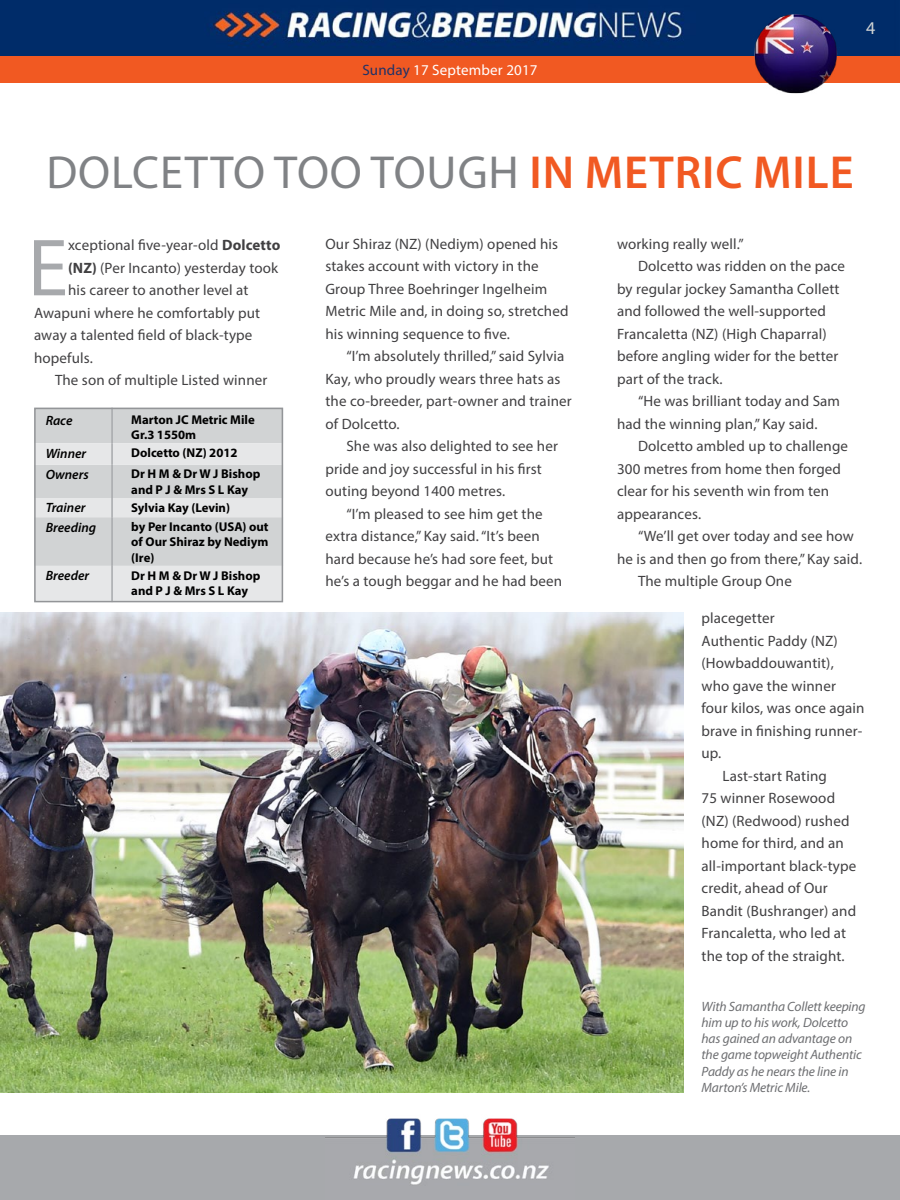
<style>
.page{position:relative;width:900px;height:1200px;background:#fff}
.page>*{position:absolute;margin:0;border:0;box-sizing:border-box;transform-origin:0 0}
.t1{font:81.75px "Myriad Pro";color:#a7a9ac}
.t2{font:46.5px "Myriad Pro";letter-spacing:.02em;color:#808285}
.t3{font:18px "Myriad Pro";color:#d1d4d4}
.t4{font:15px/22.5px "Myriad Pro";letter-spacing:.01em;color:#414042}
.t5{font:15px "Myriad Pro";letter-spacing:.01em;color:#fff}
.t6{font:italic 13.5px/16.2px "Myriad Pro";letter-spacing:-.01em;color:#6d6e71}
.t7{font:italic 600 13.5px "Myriad Pro";color:#000}
.t8{font:700 12.75px/15.3px "Myriad Pro";color:#000}
.s1{color:#203267}
.s2{font-weight:600;color:#f15922}
.s3{font-weight:700}
</style>
<div class="page">
<div style="left:0;top:1136px;width:900px;height:64px;background:#a7a9ac"></div>
<img style="left:325px;top:1118px;width:250px;height:67px">
<div style="left:0;top:56px;width:900px;height:27px;background:#f15922"></div>
<img style="left:0;top:0;width:900px;height:56px">
<img style="left:752px;top:12px;width:88px;height:82px">
<img style="left:0;top:612px;width:684px;height:481px">
<svg style="left:37px;top:411px;width:243px;height:188px;background:#d9dadb"></svg>
<hr style="left:111px;top:517px;width:2px;height:49px;background:#a7a9ac">
<hr style="left:111px;top:566px;width:2px;height:36px;background:#a7a9ac">
<div style="left:34px;top:408px;width:249px;height:194px;border:2px solid #939598"></div>
<p class="t5" style="left:362px;top:61px;width:177px"><span class="s1">Sunday</span> 17 September 2017</p>
<p class="t3" style="left:866px;top:17px;width:11px">4</p>
<h2 class="t2" style="left:46px;top:143px;width:809px">DOLCETTO TOO TOUGH <span class="s2">IN METRIC MILE</span></h2>
<h1 class="t1" style="left:28px;top:217px;width:42px">E</h1>
<p class="t4" style="left:68px;top:234px;width:214px">xceptional five-year-old <span class="s3">Dolcetto</span></p>
<p class="t4" style="left:68px;top:256px;width:212px"><span class="s3">(NZ)</span> (Per Incanto) yesterday took</p>
<p class="t4" style="left:68px;top:279px;width:182px">his career to another level at</p>
<p class="t4" style="left:34px;top:301px;width:228px">Awapuni where he comfortably put</p>
<p class="t4" style="left:34px;top:324px;width:220px">away a talented field of black-type</p>
<p class="t4" style="left:34px;top:346px;width:60px">hopefuls.</p>
<p class="t4" style="left:55px;top:369px;width:214px">The son of multiple Listed winner</p>
<p class="t7" style="left:46px;top:411px;width:28px">Race</p>
<p class="t8" style="left:131px;top:412px;width:125px">Marton JC Metric Mile<br>Gr.3 1550m</p>
<p class="t7" style="left:46px;top:445px;width:42px">Winner</p>
<p class="t8" style="left:131px;top:445px;width:108px">Dolcetto (NZ) 2012</p>
<p class="t7" style="left:46px;top:466px;width:45px">Owners</p>
<p class="t8" style="left:131px;top:466px;width:131px">Dr H M &amp; Dr W J Bishop and P J &amp; Mrs S L Kay</p>
<p class="t7" style="left:46px;top:499px;width:41px">Trainer</p>
<p class="t8" style="left:131px;top:499px;width:100px">Sylvia Kay (Levin)</p>
<p class="t7" style="left:46px;top:518px;width:52px">Breeding</p>
<p class="t8" style="left:131px;top:519px;width:139px;text-align:justify">by Per Incanto (USA) out of Our Shiraz by Nediym (Ire)</p>
<p class="t7" style="left:46px;top:567px;width:45px">Breeder</p>
<p class="t8" style="left:131px;top:567px;width:131px">Dr H M &amp; Dr W J Bishop and P J &amp; Mrs S L Kay</p>
<p class="t4" style="left:325px;top:232px;width:245px">Our Shiraz (NZ) (Nediym) opened his stakes account with victory in the Group Three Boehringer Ingelheim Metric Mile and, in doing so, stretched his winning sequence to five.</p>
<p class="t4" style="left:325px;top:345px;width:248px;text-indent:21px">“I’m absolutely thrilled,” said Sylvia<br>Kay, who proudly wears three hats as the co-breeder, part-owner and trainer of Dolcetto.</p>
<p class="t4" style="left:325px;top:435px;width:234px;text-indent:21px">She was also delighted to see her pride and joy successful in his first outing beyond 1400 metres.</p>
<p class="t4" style="left:325px;top:502px;width:238px;text-indent:21px">“I’m pleased to see him get the extra distance,” Kay said. “It’s been hard because he’s had sore feet, but he’s a tough beggar and he had been</p>
<p class="t4" style="left:617px;top:232px;width:128px">working really well.”</p>
<p class="t4" style="left:638px;top:255px;width:209px">Dolcetto was ridden on the pace</p>
<p class="t4" style="left:617px;top:277px;width:224px">by regular jockey Samantha Collett</p>
<p class="t4" style="left:617px;top:300px;width:211px">and followed the well-supported</p>
<p class="t4" style="left:617px;top:322px;width:211px">Francaletta (NZ) (High Chaparral)</p>
<p class="t4" style="left:617px;top:345px;width:223px">before angling wider for the better</p>
<p class="t4" style="left:617px;top:367px;width:107px">part of the track.</p>
<p class="t4" style="left:638px;top:390px;width:204px">“He was brilliant today and Sam</p>
<p class="t4" style="left:617px;top:412px;width:202px">had the winning plan,” Kay said.</p>
<p class="t4" style="left:638px;top:435px;width:212px">Dolcetto ambled up to challenge</p>
<p class="t4" style="left:617px;top:457px;width:225px">300 metres from home then forged</p>
<p class="t4" style="left:617px;top:480px;width:214px">clear for his seventh win from ten</p>
<p class="t4" style="left:617px;top:502px;width:86px">appearances.</p>
<p class="t4" style="left:638px;top:525px;width:217px">“We’ll get over today and see how</p>
<p class="t4" style="left:617px;top:547px;width:247px">he is and then go from there,” Kay said.</p>
<p class="t4" style="left:638px;top:570px;width:155px">The multiple Group One</p>
<p class="t4" style="left:702px;top:607px;width:75px">placegetter</p>
<p class="t4" style="left:702px;top:629px;width:138px">Authentic Paddy (NZ)</p>
<p class="t4" style="left:702px;top:652px;width:134px">(Howbaddouwantit),</p>
<p class="t4" style="left:702px;top:674px;width:136px">who gave the winner</p>
<p class="t4" style="left:702px;top:697px;width:165px">four kilos, was once again</p>
<p class="t4" style="left:702px;top:719px;width:162px">brave in finishing runner-</p>
<p class="t4" style="left:702px;top:742px;width:21px">up.</p>
<p class="t4" style="left:723px;top:764px;width:106px">Last-start Rating</p>
<p class="t4" style="left:702px;top:787px;width:135px">75 winner Rosewood</p>
<p class="t4" style="left:702px;top:809px;width:149px">(NZ) (Redwood) rushed</p>
<p class="t4" style="left:702px;top:832px;width:144px">home for third, and an</p>
<p class="t4" style="left:702px;top:854px;width:156px">all-important black-type</p>
<p class="t4" style="left:702px;top:877px;width:128px">credit, ahead of Our</p>
<p class="t4" style="left:702px;top:899px;width:156px">Bandit (Bushranger) and</p>
<p class="t4" style="left:702px;top:922px;width:146px">Francaletta, who led at</p>
<p class="t4" style="left:702px;top:944px;width:145px">the top of the straight.</p>
<p class="t6" style="left:702px;top:998px;width:166px">With Samantha Collett keeping him up to his work, Dolcetto has gained an advantage on the game topweight Authentic<br>Paddy as he nears the line in<br>Marton’s Metric Mile.</p>
</div>
